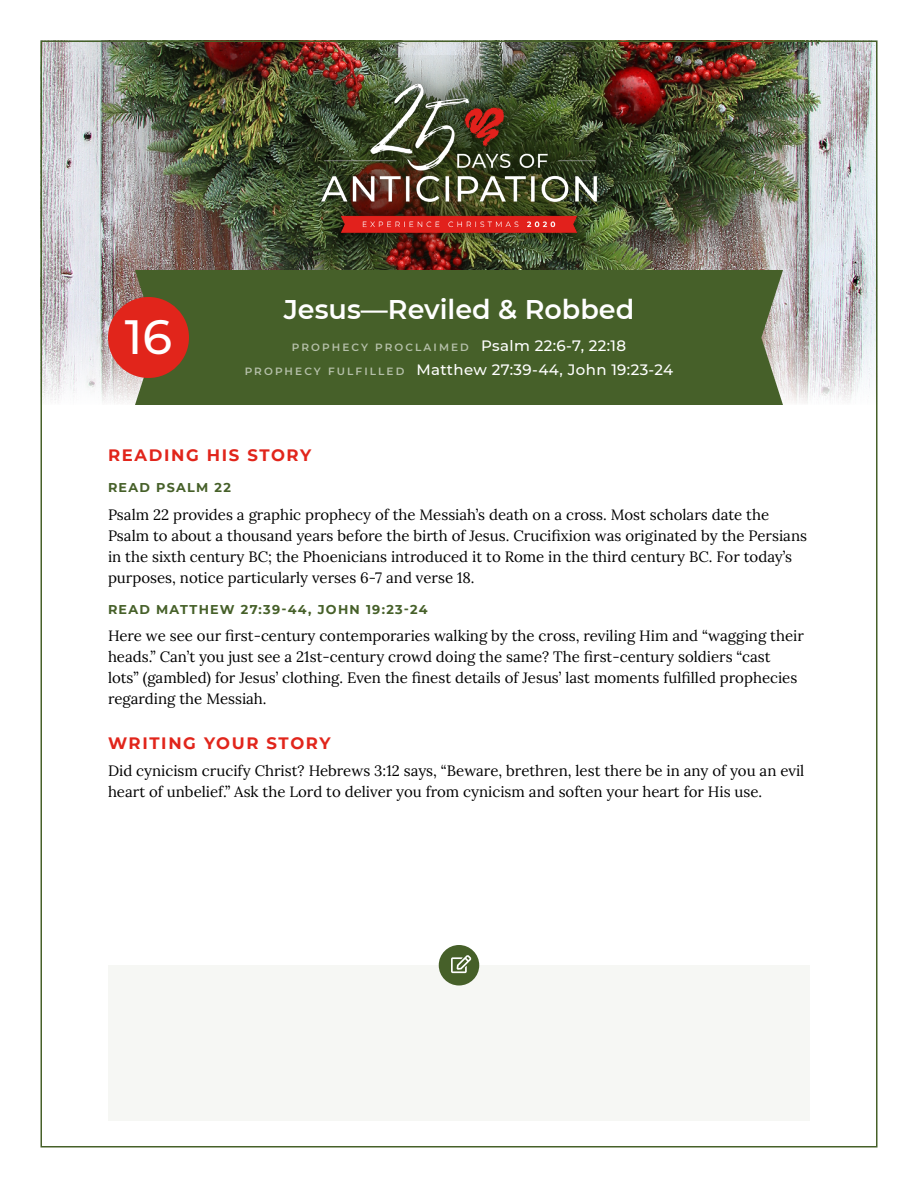
<style>
.page{position:relative;width:918px;height:1188px;background:#fff}
.page>*{position:absolute;margin:0;border:0;box-sizing:border-box;transform-origin:0 0}
.t1{font:500 48px "Montserrat";color:#fff}
.t2{font:600 27px "Montserrat";color:#fff}
.t3{font:700 16.5px "Montserrat";letter-spacing:.1em;color:#e1251b}
.t4{font:15px/21px "Lora";color:#000}
.t5{font:500 15px "Montserrat";letter-spacing:.025em;color:#fff}
.t6{font:700 12.75px "Montserrat";letter-spacing:.1em;color:#466029}
.t7{font:600 10.5px "Montserrat";letter-spacing:.2em;color:#b5c0a9}
.s1{font-weight:500;font-size:15px;color:#fff}
.s2{font-weight:600;font-size:10.5px;color:#b5c0a9}
</style>
<div class="page">
<img style="left:43px;top:43px;width:832px;height:360px">
<div style="left:135px;top:270px;width:648px;height:135px;background:#466029"></div>
<div style="left:108px;top:297px;width:81px;height:81px;background:#e1251b;border-radius:50%"></div>
<img style="left:176px;top:56px;width:567px;height:212px">
<div style="left:108px;top:965px;width:702px;height:155px;background:#f6f7f4"></div>
<div style="left:439px;top:945px;width:40px;height:41px;background:#466029;border-radius:50%"></div>
<svg style="left:451px;top:955px;width:20px;height:18px"></svg>
<h1 class="t1" style="left:125px;top:303px;width:49px">16</h1>
<h2 class="t2" style="left:284px;top:291px;width:352px">Jesus—Reviled &amp; Robbed</h2>
<p class="t7" style="left:292px;top:340px;width:336px">PROPHECY PROCLAIMED <span class="s1">Psalm 22:6-7, 22:18</span></p>
<p class="t5" style="left:245px;top:359px;width:430px"><span class="s2">P R O P H E C Y F U L F I L L E D</span> Matthew 27:39-44, John 19:23-24</p>
<p class="t3" style="left:108px;top:444px;width:205px">READING HIS STORY</p>
<p class="t6" style="left:108px;top:479px;width:124px">READ PSALM 22</p>
<p class="t4" style="left:108px;top:503px;width:701px">Psalm 22 provides a graphic prophecy of the Messiah’s death on a cross. Most scholars date the Psalm to about a thousand years before the birth of Jesus. Crucifixion was originated by the Persians in the sixth century BC; the Phoenicians introduced it to Rome in the third century BC. For today’s purposes, notice particularly verses 6-7 and verse 18.</p>
<p class="t6" style="left:108px;top:600px;width:321px">READ MATTHEW 27:39-44, JOHN 19:23-24</p>
<p class="t4" style="left:108px;top:625px;width:697px">Here we see our first-century contemporaries walking by the cross, reviling Him and “wagging their heads.” Can’t you just see a 21st-century crowd doing the same? The first-century soldiers “cast lots” (gambled) for Jesus’ clothing. Even the finest details of Jesus’ last moments fulfilled prophecies regarding the Messiah.</p>
<p class="t3" style="left:108px;top:731px;width:224px">WRITING YOUR STORY</p>
<p class="t4" style="left:108px;top:760px;width:698px">Did cynicism crucify Christ? Hebrews 3:12 says, “Beware, brethren, lest there be in any of you an evil heart of unbelief.” Ask the Lord to deliver you from cynicism and soften your heart for His use.</p>
</div>
